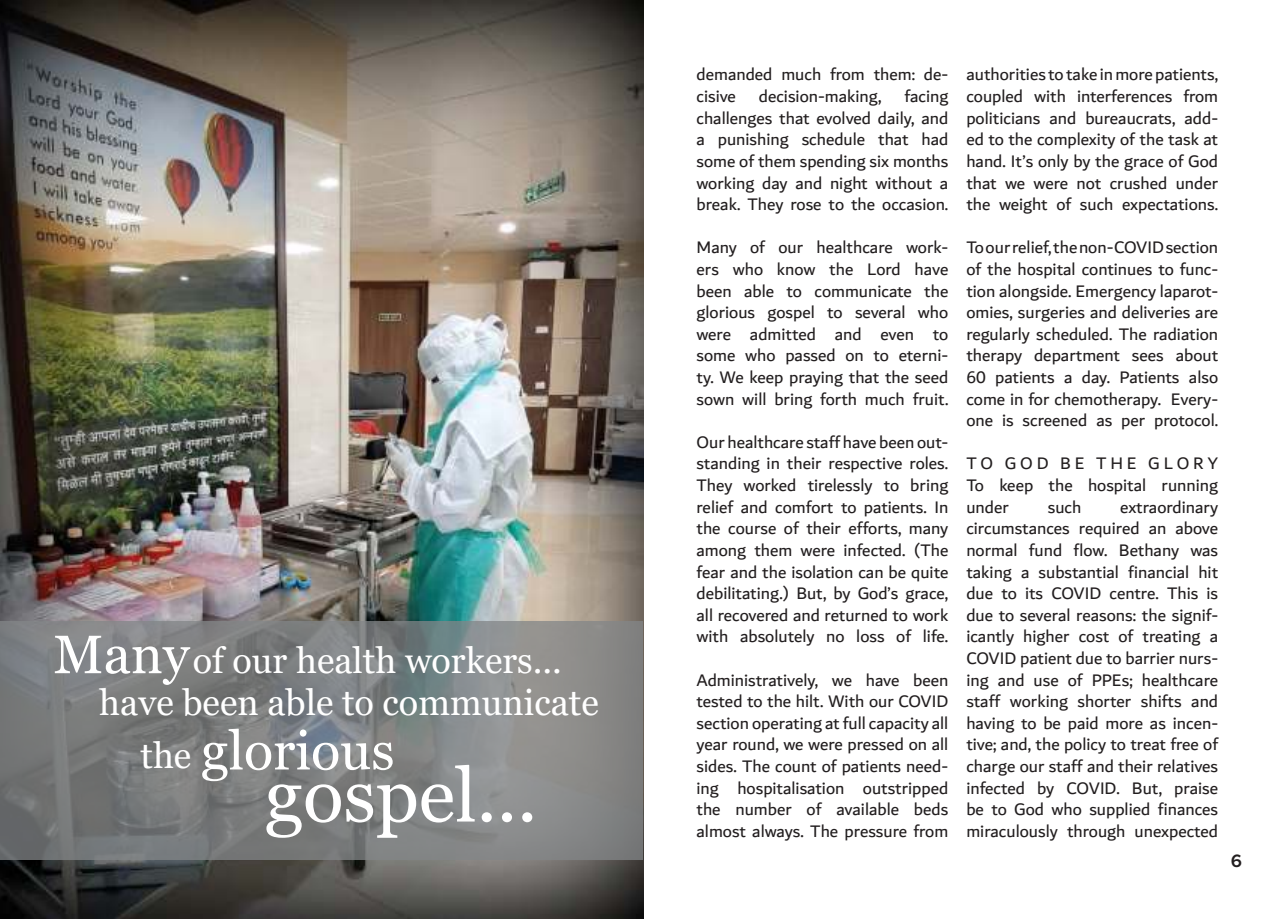
<style>
.page{position:relative;width:1285px;height:919px;background:#fff}
.page>*{position:absolute;margin:0;border:0;box-sizing:border-box;transform-origin:0 0}
.t1{font:75px "Georgia Pro";color:#fff}
.t2{font:54px "Georgia Pro";color:#fff}
.t3{font:36px "Georgia Pro";color:#fff}
.t4{font:18px/21.6px "Dubai";color:#221e1f;text-align:justify}
.t5{font:600 18px "Metropolis";color:#221e1f}
.s1{font-size:36px}
</style>
<div class="page">
<img style="left:0;top:0;width:644px;height:918px">
<svg style="left:0;top:621px;width:642px;height:238px;background:#7e8181"></svg>
<h2 class="t2" style="left:54px;top:632px;width:137px">Many</h2>
<h3 class="t3" style="left:193px;top:645px;width:370px">of our health workers...</h3>
<h3 class="t3" style="left:99px;top:688px;width:501px">have been able to communicate</h3>
<h2 class="t2" style="left:140px;top:728px;width:255px"><span class="s1">the</span> glorious</h2>
<h1 class="t1" style="left:265px;top:764px;width:274px">gospel...</h1>
<p class="t4" style="left:696px;top:64px;width:253px">demanded much from them: de&shy;cisive</p>
<p class="t4" style="left:758px;top:86px;width:124px">decision-making,</p>
<p class="t4" style="left:696px;top:86px;width:253px;text-indent:208px">facing challenges that evolved daily, and a punishing schedule that had some of them spending six months working day and night without a break. They rose to the occasion.</p>
<p class="t4" style="left:696px;top:237px;width:253px">Many of our healthcare work&shy;ers who know the Lord have been able to communicate the glorious gospel to several who were admitted and even to some who passed on to eterni&shy;ty. We keep praying that the seed sown will bring forth much fruit.</p>
<p class="t4" style="left:696px;top:431px;width:253px">Our healthcare staff have been out&shy;standing in their respective roles.<br>They worked tirelessly to bring relief and comfort to patients. In the course of their efforts, many among them were infected. (The fear and the isolation can be quite debilitating.) But, by God’s grace, all recovered and returned to work with absolutely no loss of life.</p>
<p class="t4" style="left:696px;top:669px;width:253px">Administratively, we have been tested to the hilt. With our COVID section operating at full capacity all year round, we were pressed on all sides. The count of patients need&shy;ing hospitalisation outstripped the number of available beds almost always. The pressure from</p>
<p class="t4" style="left:966px;top:64px;width:253px">authorities to take in more patients, coupled with interferences from politicians and bureaucrats, add&shy;ed to the complexity of the task at hand. It’s only by the grace of God that we were not crushed under the weight of such expectations.</p>
<p class="t4" style="left:966px;top:237px;width:253px">To our relief, the non-COVID section of the hospital continues to func&shy;tion alongside. Emergency laparot&shy;omies, surgeries and deliveries are regularly scheduled. The radiation therapy department sees about 60 patients a day. Patients also come in for chemotherapy. Every&shy;one is screened as per protocol.</p>
<p class="t4" style="left:966px;top:453px;width:253px">T O G O D B E T H E G L O R Y To keep the hospital running under</p>
<p class="t4" style="left:966px;top:496px;width:253px;text-indent:154px">extraordinary circumstances required an above normal fund flow. Bethany was taking a substantial financial hit due to its COVID centre. This is due to several reasons: the signif&shy;icantly higher cost of treating a COVID patient due to barrier nurs&shy;ing and use of PPEs; healthcare staff working shorter shifts and having to be paid more as incen&shy;tive; and, the policy to treat free of charge our staff and their relatives infected by COVID. But, praise be to God who supplied finances miraculously through unexpected</p>
<p class="t4" style="left:1047px;top:496px;width:35px">such</p>
<p class="t5" style="left:1230px;top:852px;width:13px">6</p>
</div>
